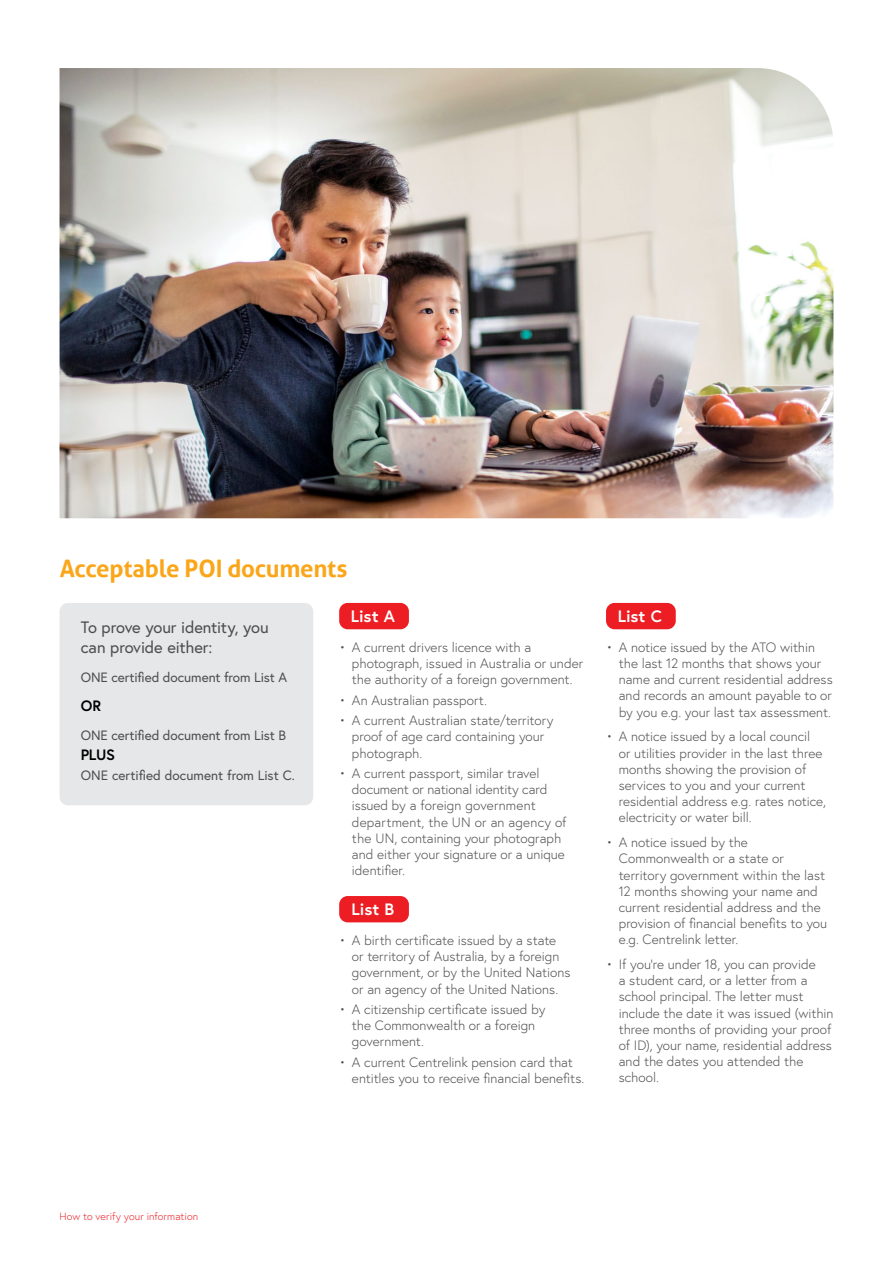
<style>
.page{position:relative;width:893px;height:1263px;background:#fff}
.page>*{position:absolute;margin:0;border:0;box-sizing:border-box;transform-origin:0 0}
.t1{font:700 24px "Aller";letter-spacing:-.01em;color:#faa61a}
.t2{font:16.5px/19.8px "Europa";letter-spacing:-.01em;color:#4d4d4f}
.t3{font:700 16.5px "Europa";color:#fff}
.t4{font:700 15px "Europa";letter-spacing:-.02em;color:#000}
.t5{font:300 13.5px/16.2px "Europa";color:#4d4d4f}
.t6{font:13.5px "Europa";color:#4d4d4f}
.t7{font:300 10.5px "Europa";letter-spacing:.005em;color:#ed1d24}
</style>
<div class="page">
<img style="left:60px;top:68px;width:773px;height:450px">
<div style="left:339px;top:603px;width:70px;height:26px;background:#ed1d24;border-radius:9px"></div>
<div style="left:339px;top:896px;width:70px;height:26px;background:#ed1d24;border-radius:9px"></div>
<div style="left:606px;top:603px;width:70px;height:26px;background:#ed1d24;border-radius:9px"></div>
<div style="left:60px;top:603px;width:253px;height:202px;background:#e6e7e8;border-radius:9px"></div>
<h1 class="t1" style="left:60px;top:553px;width:289px">Acceptable POI documents</h1>
<p class="t2" style="left:81px;top:617px;width:189px">To prove your identity, you can provide either:</p>
<p class="t6" style="left:81px;top:668px;width:208px">ONE certified document from List A</p>
<p class="t4" style="left:81px;top:695px;width:22px">OR</p>
<p class="t6" style="left:81px;top:726px;width:207px">ONE certified document from List B</p>
<p class="t4" style="left:81px;top:744px;width:36px">PLUS</p>
<p class="t6" style="left:81px;top:767px;width:216px">ONE certified document from List C.</p>
<p class="t3" style="left:351px;top:605px;width:46px">List A</p>
<p class="t5" style="left:352px;top:639px;width:233px;text-indent:-13px">• A current drivers licence with a photograph, issued in Australia or under the authority of a foreign government.</p>
<p class="t5" style="left:339px;top:692px;width:149px">• An Australian passport.</p>
<p class="t5" style="left:352px;top:712px;width:203px;text-indent:-13px">• A current Australian state/territory proof of age card containing your photograph.</p>
<p class="t5" style="left:352px;top:765px;width:216px;text-indent:-13px">• A current passport, similar travel document or national identity card issued by a foreign government department, the UN or an agency of the UN, containing your photograph and either your signature or a unique identifier.</p>
<p class="t3" style="left:352px;top:898px;width:44px">List B</p>
<p class="t5" style="left:352px;top:932px;width:220px;text-indent:-13px">• A birth certificate issued by a state or territory of Australia, by a foreign government, or by the United Nations or an agency of the United Nations.</p>
<p class="t5" style="left:352px;top:1001px;width:195px;text-indent:-13px">• A citizenship certificate issued by the Commonwealth or a foreign government.</p>
<p class="t5" style="left:352px;top:1054px;width:234px;text-indent:-13px">• A current Centrelink pension card that entitles you to receive financial benefits.</p>
<p class="t3" style="left:618px;top:605px;width:46px">List C</p>
<p class="t5" style="left:619px;top:639px;width:215px;text-indent:-13px">• A notice issued by the ATO within the last 12 months that shows your name and current residential address and records an amount payable to or by you e.g. your last tax assessment.</p>
<p class="t5" style="left:619px;top:728px;width:209px;text-indent:-13px">• A notice issued by a local council<br>or utilities provider in the last three months showing the provision of services to you and your current residential address e.g. rates notice, electricity or water bill.</p>
<p class="t5" style="left:619px;top:834px;width:210px;text-indent:-13px">• A notice issued by the<br>Commonwealth or a state or territory government within the last<br>12 months showing your name and current residential address and the provision of financial benefits to you e.g. Centrelink letter.</p>
<p class="t5" style="left:619px;top:956px;width:216px;text-indent:-13px">• If you’re under 18, you can provide<br>a student card, or a letter from a school principal. The letter must include the date it was issued (within three months of providing your proof of ID), your name, residential address and the dates you attended the school.</p>
<p class="t7" style="left:60px;top:1210px;width:140px">How to verify your information</p>
</div>
